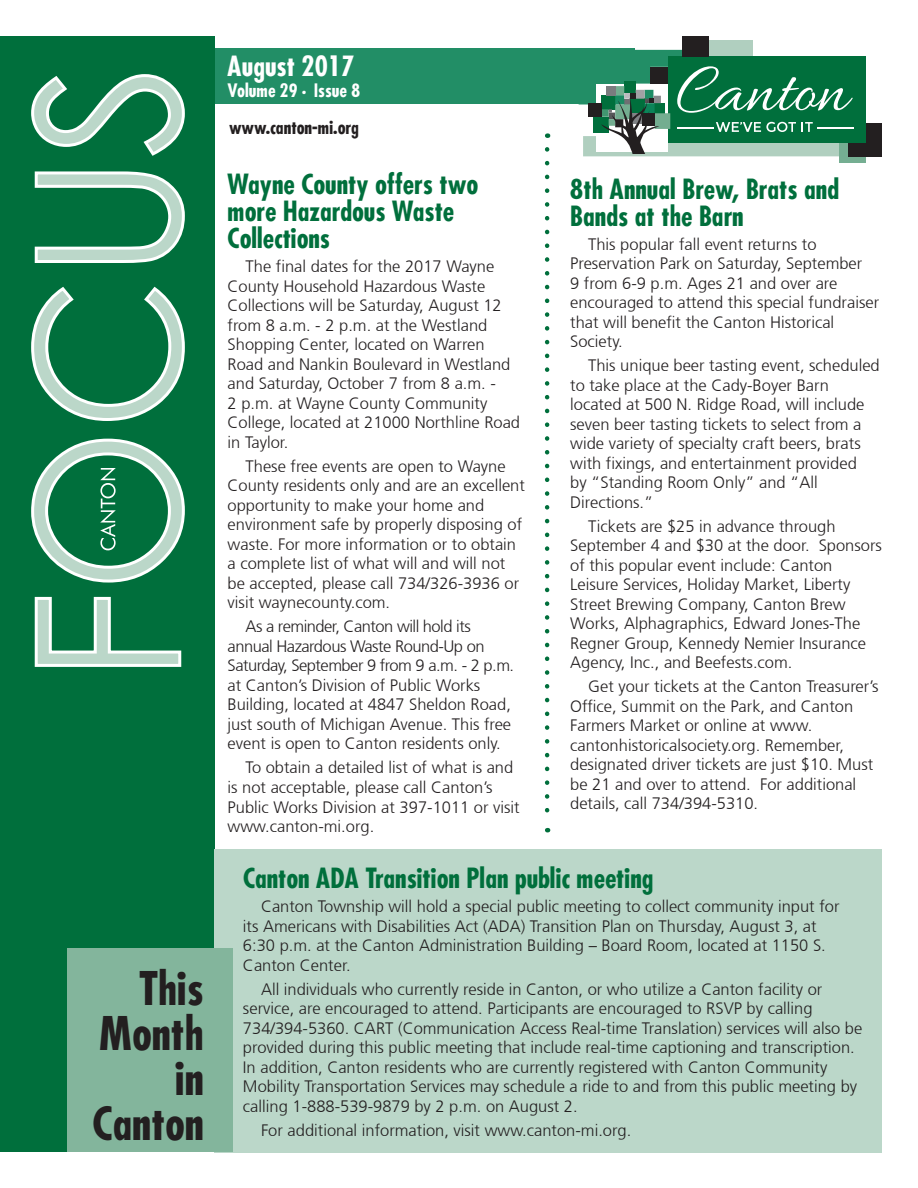
<style>
.page{position:relative;width:918px;height:1188px;background:#fff}
.page>*{position:absolute;margin:0;border:0;box-sizing:border-box;transform-origin:0 0}
.t1{font:700 condensed 45px/45px "Futura";color:#231f20;text-align:right}
.t2{font:700 condensed 27px/27px "Futura";color:#006f3c}
.t3{font:700 condensed 27px "Futura";color:#fff}
.t4{font:700 condensed 18px "Futura";color:#231f20}
.t5{font:700 condensed 18px "Futura";color:#fff}
.t6{font:300 16.5px/19.5px "Frutiger";color:#231f20}
</style>
<div class="page">
<div style="left:214px;top:49px;width:421px;height:55px;background:#228e66"></div>
<div style="left:0;top:36px;width:214px;height:1116px;background:#006f3c"></div>
<svg style="left:31px;top:74px;width:154px;height:593px"></svg>
<div style="left:214px;top:849px;width:668px;height:304px;background:#bbd7c9"></div>
<svg style="left:100px;top:468px;width:16px;height:82px"></svg>
<div style="left:68px;top:949px;width:165px;height:203px;background:#83b59c"></div>
<svg style="left:545px;top:149px;width:4px;height:683px"></svg>
<div style="left:705px;top:40px;width:48px;height:27px;background:#b0cfbf"></div>
<div style="left:840px;top:136px;width:26px;height:27px;background:#75ae92"></div>
<div style="left:849px;top:123px;width:33px;height:33px;background:#231f20"></div>
<div style="left:668px;top:56px;width:197px;height:86px;background:#006f3c"></div>
<hr style="left:817px;top:128px;width:37px;height:1px;background:#fff">
<div style="left:682px;top:36px;width:27px;height:20px;background:#231f20"></div>
<svg style="left:579px;top:50px;width:274px;height:106px"></svg>
<p class="t1" style="left:93px;top:965px;width:113px">This<br>Month in<br>Canton</p>
<p class="t3" style="left:228px;top:48px;width:128px">August 2017</p>
<p class="t5" style="left:228px;top:78px;width:134px">Volume 29 • Issue 8</p>
<p class="t4" style="left:229px;top:116px;width:131px">www.canton-mi.org</p>
<p class="t2" style="left:228px;top:171px;width:252px">Wayne County offers two more Hazardous Waste<br>Collections</p>
<p class="t6" style="left:228px;top:257px;width:294px;text-indent:18px">The final dates for the 2017 Wayne County Household Hazardous Waste Collections will be Saturday, August 12 from 8 a.m. - 2 p.m. at the Westland Shopping Center, located on Warren Road and Nankin Boulevard in Westland and Saturday, October 7 from 8 a.m. -<br>2 p.m. at Wayne County Community College, located at 21000 Northline Road in Taylor.</p>
<p class="t6" style="left:228px;top:456px;width:299px;text-indent:18px">These free events are open to Wayne County residents only and are an excellent opportunity to make your home and environment safe by properly disposing of waste. For more information or to obtain a complete list of what will and will not be accepted, please call 734/326-3936 or visit waynecounty.com.</p>
<p class="t6" style="left:228px;top:617px;width:288px;text-indent:18px">As a reminder, Canton will hold its annual Hazardous Waste Round-Up on Saturday, September 9 from 9 a.m. - 2 p.m. at Canton’s Division of Public Works Building, located at 4847 Sheldon Road, just south of Michigan Avenue. This free event is open to Canton residents only.</p>
<p class="t6" style="left:228px;top:758px;width:294px;text-indent:18px">To obtain a detailed list of what is and is not acceptable, please call Canton’s Public Works Division at 397-1011 or visit www.canton-mi.org.</p>
<p class="t2" style="left:570px;top:175px;width:270px">8th Annual Brew, Brats and<br>Bands at the Barn</p>
<p class="t6" style="left:570px;top:234px;width:310px;text-indent:18px">This popular fall event returns to Preservation Park on Saturday, September<br>9 from 6-9 p.m. Ages 21 and over are encouraged to attend this special fundraiser that will benefit the Canton Historical Society.</p>
<p class="t6" style="left:570px;top:356px;width:311px;text-indent:18px">This unique beer tasting event, scheduled to take place at the Cady-Boyer Barn located at 500 N. Ridge Road, will include seven beer tasting tickets to select from a wide variety of specialty craft beers, brats with fixings, and entertainment provided<br>by “Standing Room Only” and “All Directions.”</p>
<p class="t6" style="left:570px;top:516px;width:313px;text-indent:18px">Tickets are $25 in advance through September 4 and $30 at the door. Sponsors of this popular event include: Canton Leisure Services, Holiday Market, Liberty Street Brewing Company, Canton Brew Works, Alphagraphics, Edward Jones-The Regner Group, Kennedy Nemier Insurance Agency, Inc., and Beefests.com.</p>
<p class="t6" style="left:570px;top:677px;width:310px;text-indent:18px">Get your tickets at the Canton Treasurer’s Office, Summit on the Park, and Canton Farmers Market or online at www. cantonhistoricalsociety.org. Remember, designated driver tickets are just $10. Must be 21 and over to attend. For additional details, call 734/394-5310.</p>
<p class="t2" style="left:243px;top:865px;width:412px">Canton ADA Transition Plan public meeting</p>
<p class="t6" style="left:243px;top:897px;width:598px;text-indent:18px">Canton Township will hold a special public meeting to collect community input for its Americans with Disabilities Act (ADA) Transition Plan on Thursday, August 3, at 6:30 p.m. at the Canton Administration Building – Board Room, located at 1150 S.<br>Canton Center.</p>
<p class="t6" style="left:243px;top:979px;width:621px;text-indent:18px">All individuals who currently reside in Canton, or who utilize a Canton facility or service, are encouraged to attend. Participants are encouraged to RSVP by calling 734/394-5360. CART (Communication Access Real-time Translation) services will also be provided during this public meeting that include real-time captioning and transcription.<br>In addition, Canton residents who are currently registered with Canton Community Mobility Transportation Services may schedule a ride to and from this public meeting by calling 1-888-539-9879 by 2 p.m. on August 2.</p>
<p class="t6" style="left:261px;top:1120px;width:372px">For additional information, visit www.canton-mi.org.</p>
</div>
